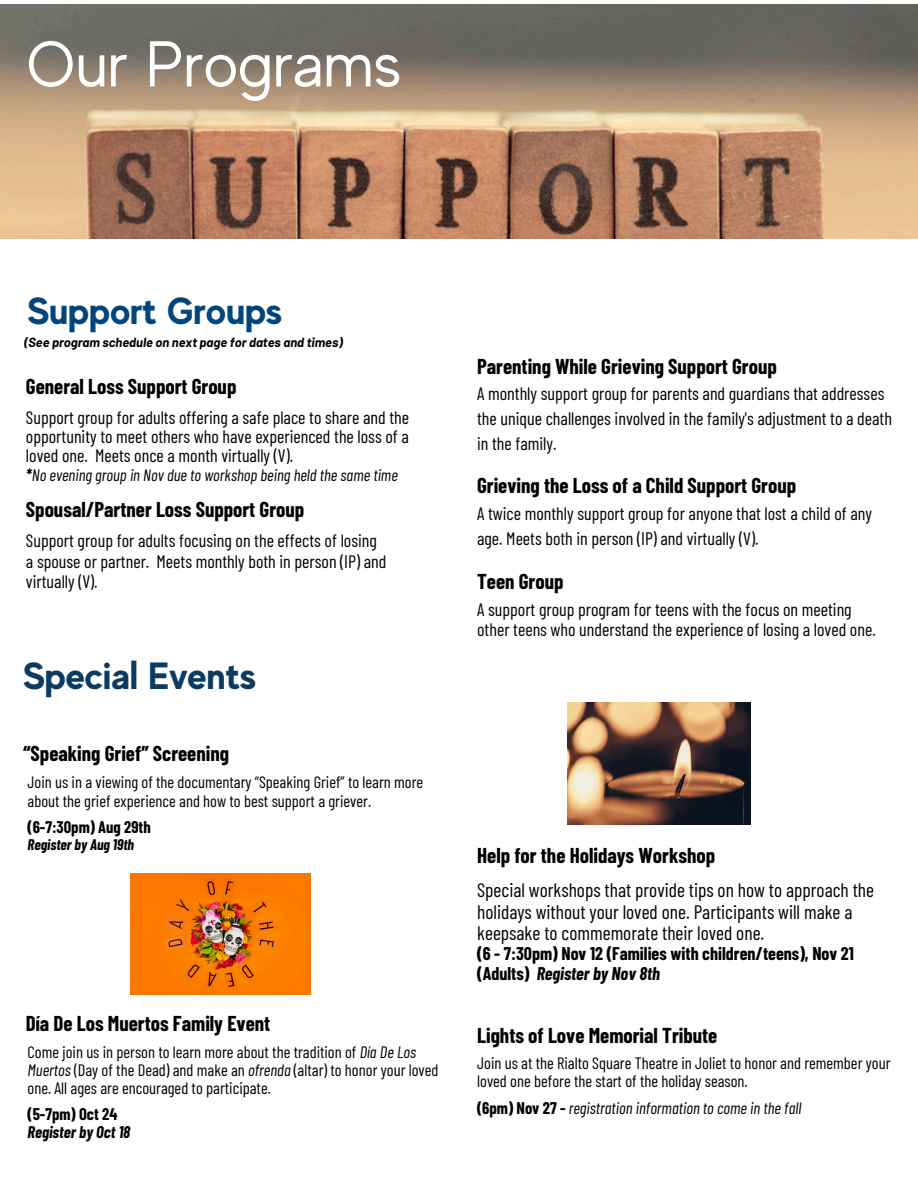
<style>
.page{position:relative;width:918px;height:1188px;background:#fff}
.page>*{position:absolute;margin:0;border:0;box-sizing:border-box;transform-origin:0 0}
.t1{font:64.5px "MADE Evolve Sans";color:#fff}
.t2{font:700 37.8px "MADE Evolve Sans";color:#0b3b60}
.t3{font:700 37.8px "MADE Evolve Sans";color:#00467c}
.t4{font:700 21px "Barlow Condensed";color:#000}
.t5{font:19.5px/21.3px "Barlow Condensed";color:#000}
.t6{font:18px/20.2px "Barlow Condensed";color:#000}
.t7{font:700 18px/20.2px "Barlow Condensed";color:#000}
.t8{font:16.5px/18.1px "Barlow Condensed";color:#000}
.t9{font:italic 16.5px "Barlow Condensed";color:#000}
.t10{font:italic 700 16.5px/18.1px "Barlow Condensed";color:#000}
.t11{font:700 16.5px "Barlow Condensed";color:#000}
.t12{font:italic 700 15px "Barlow Condensed";color:#000}
.t13{font:italic 700 12.9px "Barlow";color:#000}
.s1{font-weight:700}
.s2{font-style:italic}
.s3{font-style:normal}
.s4{font-weight:700;font-style:normal}
</style>
<div class="page">
<img style="left:131px;top:874px;width:180px;height:120px">
<img style="left:0;top:5px;width:918px;height:234px">
<img style="left:568px;top:703px;width:182px;height:121px">
<h3 class="t1" style="left:26px;top:28px;width:377px">Our Programs</h3>
<h6 class="t3" style="left:28px;top:289px;width:256px">Support Groups</h6>
<p class="t13" style="left:24px;top:334px;width:320px">(See program schedule on next page for dates and times)</p>
<h6 class="t4" style="left:26px;top:373px;width:212px">General Loss Support Group</h6>
<h3 class="t6" style="left:26px;top:407px;width:385px;line-height:19.2px;text-align:justify">Support group for adults offering a safe place to share and the opportunity to meet others who have experienced the loss of a loved one. Meets once a month virtually (V).</h3>
<h3 class="t9" style="left:26px;top:465px;width:373px"><span class="s1">*</span>No evening group in Nov due to workshop being held the same time</h3>
<h3 class="t4" style="left:26px;top:496px;width:280px">Spousal/Partner Loss Support Group</h3>
<h2 class="t6" style="left:26px;top:530px;width:362px">Support group for adults focusing on the effects of losing a spouse or partner. Meets monthly both in person (IP) and virtually (V).</h2>
<p class="t2" style="left:23px;top:654px;width:234px">Special Events</p>
<h6 class="t4" style="left:23px;top:740px;width:207px">“Speaking Grief” Screening</h6>
<h3 class="t8" style="left:28px;top:773px;width:397px">Join us in a viewing of the documentary “Speaking Grief” to learn more about the grief experience and how to best support a griever.</h3>
<h4 class="t11" style="left:28px;top:816px;width:125px">(6-7:30pm) Aug 29th</h4>
<h4 class="t12" style="left:28px;top:835px;width:108px">Register by Aug 19th</h4>
<h3 class="t4" style="left:26px;top:1010px;width:246px">Día De Los Muertos Family Event</h3>
<h3 class="t8" style="left:28px;top:1042px;width:413px">Come join us in person to learn more about the tradition of <span class="s2">Día De Los<br>Muertos</span> (Day of the Dead) and make an <span class="s2">ofrenda</span> (altar) to honor your loved one. All ages are encouraged to participate.</h3>
<h6 class="t10" style="left:28px;top:1104px;width:104px"><span class="s3">(5-7pm) Oct 24<br></span>Register by Oct 18</h6>
<h6 class="t4" style="left:477px;top:353px;width:301px">Parenting While Grieving Support Group</h6>
<h5 class="t6" style="left:477px;top:381px;width:416px;line-height:24.8px">A monthly support group for parents and guardians that addresses the unique challenges involved in the family's adjustment to a death in the family.</h5>
<p class="t4" style="left:477px;top:472px;width:321px">Grieving the Loss of a Child Support Group</p>
<h3 class="t6" style="left:477px;top:500px;width:397px;line-height:24.8px">A twice monthly support group for anyone that lost a child of any age. Meets both in person (IP) and virtually (V).</h3>
<h5 class="t4" style="left:477px;top:568px;width:88px">Teen Group</h5>
<h6 class="t6" style="left:477px;top:599px;width:400px">A support group program for teens with the focus on meeting other teens who understand the experience of losing a loved one.</h6>
<h6 class="t4" style="left:477px;top:842px;width:240px">Help for the Holidays Workshop</h6>
<h3 class="t5" style="left:477px;top:879px;width:398px">Special workshops that provide tips on how to approach the holidays without your loved one. Participants will make a keepsake to commemorate their loved one.</h3>
<h3 class="t7" style="left:477px;top:943px;width:378px">(6 - 7:30pm) Nov 12 (Families with children/teens), Nov 21 (Adults) <span class="s2">Register by Nov 8th</span></h3>
<h3 class="t4" style="left:477px;top:1022px;width:242px">Lights of Love Memorial Tribute</h3>
<h6 class="t8" style="left:477px;top:1054px;width:415px">Join us at the Rialto Square Theatre in Joliet to honor and remember your loved one before the start of the holiday season.</h6>
<h6 class="t9" style="left:477px;top:1097px;width:326px"><span class="s4">(6pm) Nov 27 -</span> registration information to come in the fall</h6>
</div>
